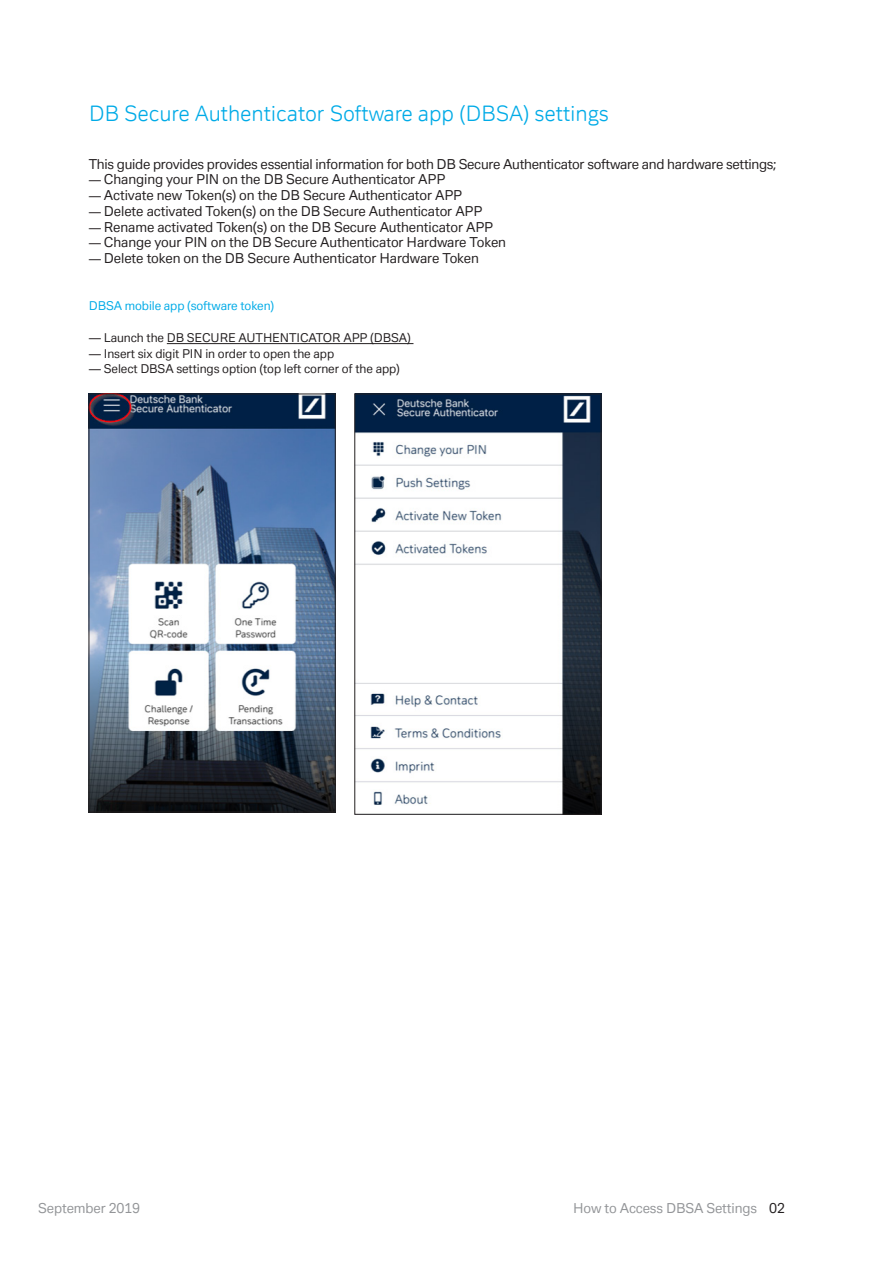
<style>
.page{position:relative;width:893px;height:1263px;background:#fff}
.page>*{position:absolute;margin:0;border:0;box-sizing:border-box;transform-origin:0 0}
.t1{font:21px "Deutsche Bank Display";letter-spacing:-.01em;color:#00abe7}
.t2{font:13.5px "Deutsche Bank Text";letter-spacing:-.01em;color:#231f20}
.t3{font:13.5px "Deutsche Bank Text";letter-spacing:-.01em;color:#939598}
.t4{font:12px "Deutsche Bank Text";letter-spacing:-.01em;color:#231f20}
.t5{font:12px "Deutsche Bank Text";letter-spacing:-.01em;color:#00abe7}
.s1{font-size:12px}
.s2{color:#231f20}
</style>
<div class="page">
<hr style="left:167px;top:343px;width:246px;height:1px;background:#231f20">
<img style="left:91px;top:396px;width:242px;height:414px">
<div style="left:89px;top:394px;width:246px;height:418px;border:1px solid #231f20"></div>
<img style="left:357px;top:396px;width:242px;height:416px">
<div style="left:355px;top:394px;width:246px;height:420px;border:1px solid #231f20"></div>
<h1 class="t1" style="left:89px;top:101px;width:522px">DB Secure Authenticator Software app (DBSA) settings</h1>
<p class="t2" style="left:89px;top:155px;width:689px">This guide provides provides essential information for both DB Secure Authenticator software and hardware settings;</p>
<p class="t2" style="left:89px;top:171px;width:358px"><span class="s1">—</span> Changing your PIN on the DB Secure Authenticator APP</p>
<p class="t2" style="left:89px;top:187px;width:375px"><span class="s1">—</span> Activate new Token(s) on the DB Secure Authenticator APP</p>
<p class="t2" style="left:89px;top:202px;width:395px"><span class="s1">—</span> Delete activated Token(s) on the DB Secure Authenticator APP</p>
<p class="t2" style="left:89px;top:218px;width:406px"><span class="s1">—</span> Rename activated Token(s) on the DB Secure Authenticator APP</p>
<p class="t2" style="left:89px;top:234px;width:419px"><span class="s1">—</span> Change your PIN on the DB Secure Authenticator Hardware Token</p>
<p class="t2" style="left:89px;top:250px;width:392px"><span class="s1">—</span> Delete token on the DB Secure Authenticator Hardware Token</p>
<p class="t5" style="left:89px;top:298px;width:187px">DBSA mobile app (software token)</p>
<p class="t4" style="left:89px;top:330px;width:324px">— Launch the DB SECURE AUTHENTICATOR APP (DBSA)</p>
<p class="t4" style="left:89px;top:346px;width:247px">— Insert six digit PIN in order to open the app</p>
<p class="t4" style="left:89px;top:361px;width:313px">— Select DBSA settings option (top left corner of the app)</p>
<p class="t3" style="left:38px;top:1200px;width:104px">September 2019</p>
<p class="t3" style="left:573px;top:1199px;width:213px">How to Access DBSA Settings <span class="s2">02</span></p>
</div>
